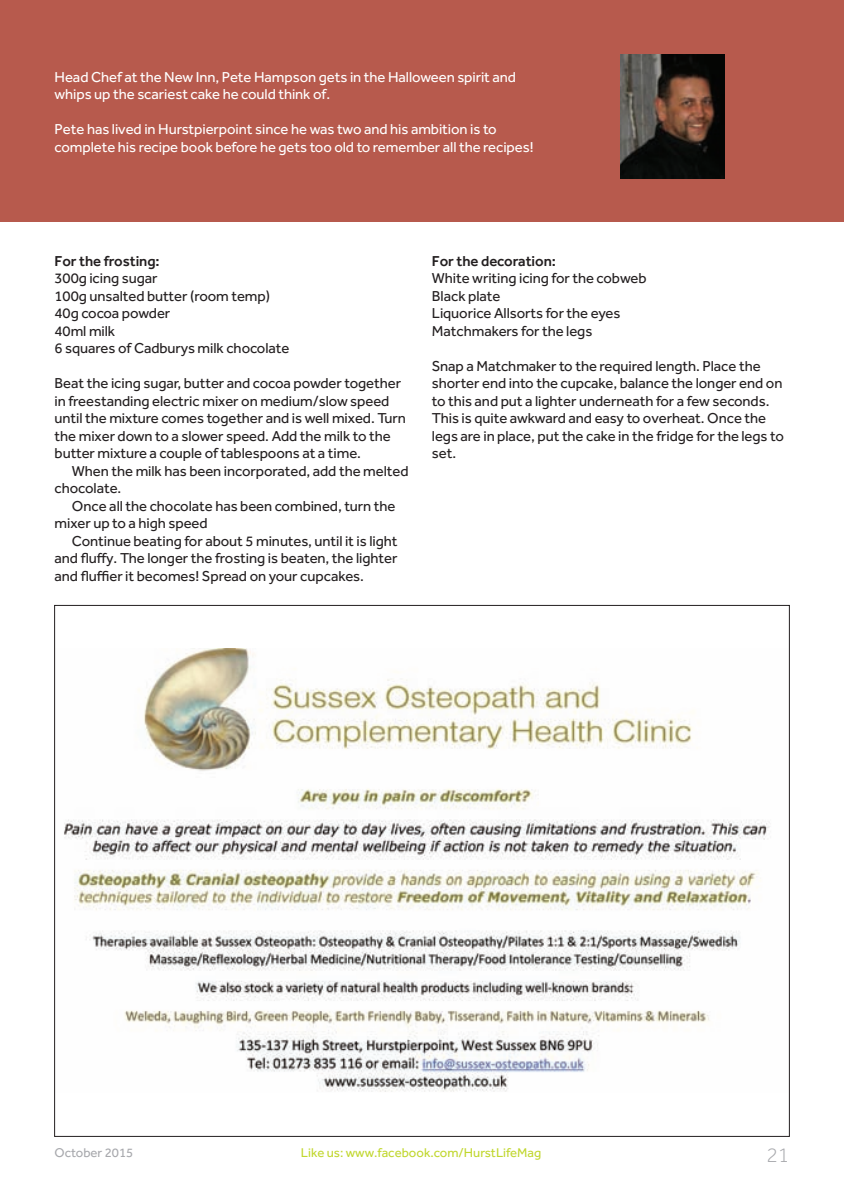
<style>
.page{position:relative;width:844px;height:1191px;background:#fff}
.page>*{position:absolute;margin:0;border:0;box-sizing:border-box;transform-origin:0 0}
.t1{font:300 21px "Effra";color:#a8a9ad}
.t2{font:14.88px/17.5px "Effra";letter-spacing:-.005em;color:#231f20}
.t3{font:14.88px/17.5px "Effra";letter-spacing:-.005em;color:#fff}
.t4{font:500 14.88px "Effra";letter-spacing:-.005em;color:#231f20}
.t5{font:13.12px "Effra";color:#c1d72f}
.t6{font:13.12px "Effra";color:#a8a9ad}
</style>
<div class="page">
<img style="left:64px;top:649px;width:706px;height:443px">
<div style="left:0;top:0;width:843px;height:222px;background:#b75a4d"></div>
<img style="left:620px;top:55px;width:104px;height:123px">
<p class="t3" style="left:55px;top:68px;width:463px">Head Chef at the New Inn, Pete Hampson gets in the Halloween spirit and whips up the scariest cake he could think of.</p>
<p class="t3" style="left:55px;top:120px;width:480px">Pete has lived in Hurstpierpoint since he was two and his ambition is to complete his recipe book before he gets too old to remember all the recipes!</p>
<p class="t4" style="left:55px;top:252px;width:107px">For the frosting:</p>
<p class="t2" style="left:55px;top:269px;width:236px">300g icing sugar<br>100g unsalted butter (room temp)<br>40g cocoa powder<br>40ml milk<br>6 squares of Cadburys milk chocolate</p>
<p class="t2" style="left:55px;top:374px;width:352px">Beat the icing sugar, butter and cocoa powder together in freestanding electric mixer on medium/slow speed until the mixture comes together and is well mixed. Turn the mixer down to a slower speed. Add the milk to the butter mixture a couple of tablespoons at a time.</p>
<p class="t2" style="left:55px;top:462px;width:355px;text-indent:17px">When the milk has been incorporated, add the melted chocolate.</p>
<p class="t2" style="left:55px;top:497px;width:342px;text-indent:17px">Once all the chocolate has been combined, turn the mixer up to a high speed</p>
<p class="t2" style="left:55px;top:532px;width:344px;text-align:justify;text-indent:17px">Continue beating for about 5 minutes, until it is light and fluffy. The longer the frosting is beaten, the lighter and fluffier it becomes! Spread on your cupcakes.</p>
<p class="t4" style="left:432px;top:252px;width:125px">For the decoration:</p>
<p class="t2" style="left:432px;top:269px;width:216px">White writing icing for the cobweb<br>Black plate<br>Liquorice Allsorts for the eyes<br>Matchmakers for the legs</p>
<p class="t2" style="left:432px;top:357px;width:353px">Snap a Matchmaker to the required length. Place the shorter end into the cupcake, balance the longer end on to this and put a lighter underneath for a few seconds.<br>This is quite awkward and easy to overheat. Once the legs are in place, put the cake in the fridge for the legs to set.</p>
<p class="t6" style="left:55px;top:1144px;width:80px">October 2015</p>
<p class="t5" style="left:301px;top:1144px;width:242px">Like us: www.facebook.com/HurstLifeMag</p>
<h1 class="t1" style="left:766px;top:1143px;width:24px">21</h1>
</div>
